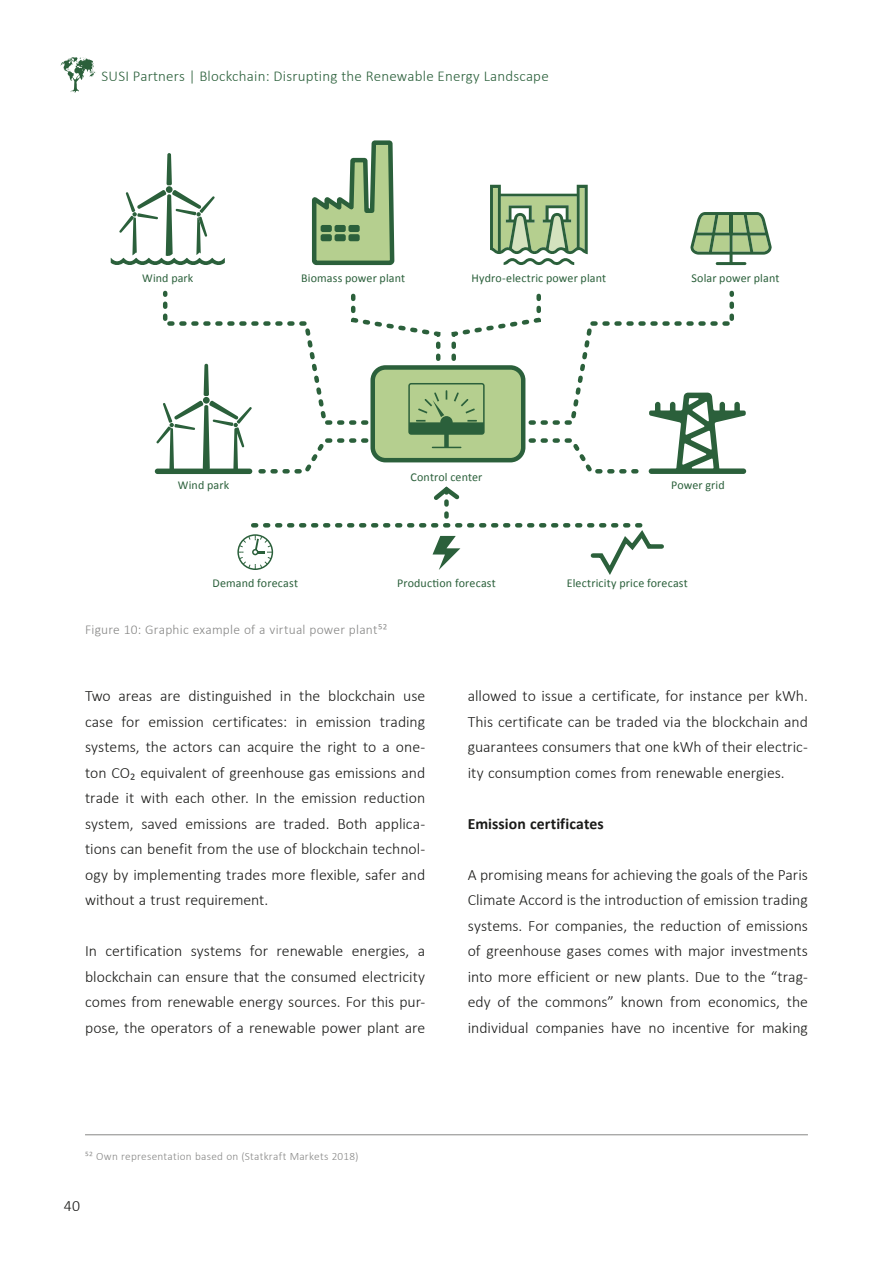
<style>
.page{position:relative;width:893px;height:1263px;background:#fff}
.page>*{position:absolute;margin:0;border:0;box-sizing:border-box;transform-origin:0 0}
.t1{font:300 15.75px/25.5px "Calibri";color:#1a1a18;text-align:justify}
.t2{font:700 15.75px "Calibri";letter-spacing:.005em;color:#1a1a18}
.t3{font:300 15px "Calibri";letter-spacing:.015em;color:#2b603b}
.t4{font:300 13.5px "Calibri";letter-spacing:.015em;color:#878786}
.t5{font:12px "Calibri";letter-spacing:.01em;color:#2b603b}
.t6{font:300 11.25px "Calibri";letter-spacing:.02em;color:#878786}
.s1{color:#fff}
</style>
<div class="page">
<svg style="left:60px;top:57px;width:36px;height:36px"></svg>
<hr style="left:85px;top:1134px;width:723px;height:1px;background:#878786">
<svg style="left:111px;top:153px;width:114px;height:112px"></svg>
<svg style="left:312px;top:140px;width:83px;height:126px"></svg>
<div style="left:321px;top:225px;width:11px;height:7px;background:#2b603b;border-radius:2px"></div>
<div style="left:335px;top:225px;width:11px;height:7px;background:#2b603b;border-radius:2px"></div>
<div style="left:348px;top:225px;width:12px;height:7px;background:#2b603b;border-radius:2px"></div>
<div style="left:321px;top:234px;width:11px;height:7px;background:#2b603b;border-radius:2px"></div>
<div style="left:335px;top:234px;width:11px;height:7px;background:#2b603b;border-radius:2px"></div>
<div style="left:348px;top:234px;width:12px;height:7px;background:#2b603b;border-radius:2px"></div>
<svg style="left:490px;top:185px;width:98px;height:80px"></svg>
<hr style="left:717px;top:262px;width:28px;height:3px;background:#2b603b">
<svg style="left:690px;top:212px;width:82px;height:52px"></svg>
<svg style="left:156px;top:290px;width:590px;height:184px"></svg>
<div style="left:237px;top:534px;width:36px;height:36px;border:2px solid #2b603b;border-radius:50%"></div>
<svg style="left:238px;top:486px;width:426px;height:89px"></svg>
<p class="t3" style="left:102px;top:67px;width:449px">SUSI Partners | Blockchain: Disrupting the Renewable Energy Landscape</p>
<p class="t5" style="left:142px;top:270px;width:53px">Wind park</p>
<p class="t5" style="left:301px;top:270px;width:106px">Biomass power plant</p>
<p class="t5" style="left:472px;top:270px;width:136px">Hydro-electric power plant</p>
<p class="t5" style="left:691px;top:270px;width:89px">Solar power plant</p>
<p class="t5" style="left:178px;top:477px;width:53px">Wind park</p>
<p class="t5" style="left:410px;top:469px;width:74px">Control center</p>
<p class="t5" style="left:671px;top:477px;width:55px">Power grid</p>
<p class="t5" style="left:212px;top:576px;width:87px">Demand forecast</p>
<p class="t5" style="left:397px;top:576px;width:100px">Production forecast</p>
<p class="t5" style="left:567px;top:576px;width:123px">Electricity price forecast</p>
<p class="t4" style="left:85px;top:621px;width:304px">Figure 10: Graphic example of a virtual power plant52</p>
<p class="t1" style="left:85px;top:683px;width:342px">Two areas are distinguished in the blockchain use case for emission certificates: in emission trading systems, the actors can acquire the right to a one&shy;ton CO₂ equivalent of greenhouse gas emissions and trade it with each other. In the emission reduction system, saved emissions are traded. Both applica&shy;tions can benefit from the use of blockchain technol&shy;ogy by implementing trades more flexible, safer and without a trust requirement.</p>
<p class="t1" style="left:85px;top:938px;width:342px">In certification systems for renewable energies, a blockchain can ensure that the consumed electricity comes from renewable energy sources. For this pur&shy;pose, the operators of a renewable power plant are</p>
<p class="t1" style="left:468px;top:683px;width:342px;text-align:left">allowed to issue a certificate, for instance per kWh.<br>This certificate can be traded via the blockchain and guarantees consumers that one kWh of their electric&shy;ity consumption comes from renewable energies.</p>
<p class="t2" style="left:468px;top:814px;width:157px">Emission certificates <span class="s1">52</span></p>
<p class="t1" style="left:468px;top:861px;width:342px">A promising means for achieving the goals of the Paris Climate Accord is the introduction of emission trading systems. For companies, the reduction of emissions of greenhouse gases comes with major investments into more efficient or new plants. Due to the “trag&shy;edy of the commons” known from economics, the individual companies have no incentive for making</p>
<p class="t6" style="left:85px;top:1150px;width:275px">52 Own representation based on (Statkraft Markets 2018)</p>
<p class="t1" style="left:64px;top:1192px;width:18px">40</p>
</div>
